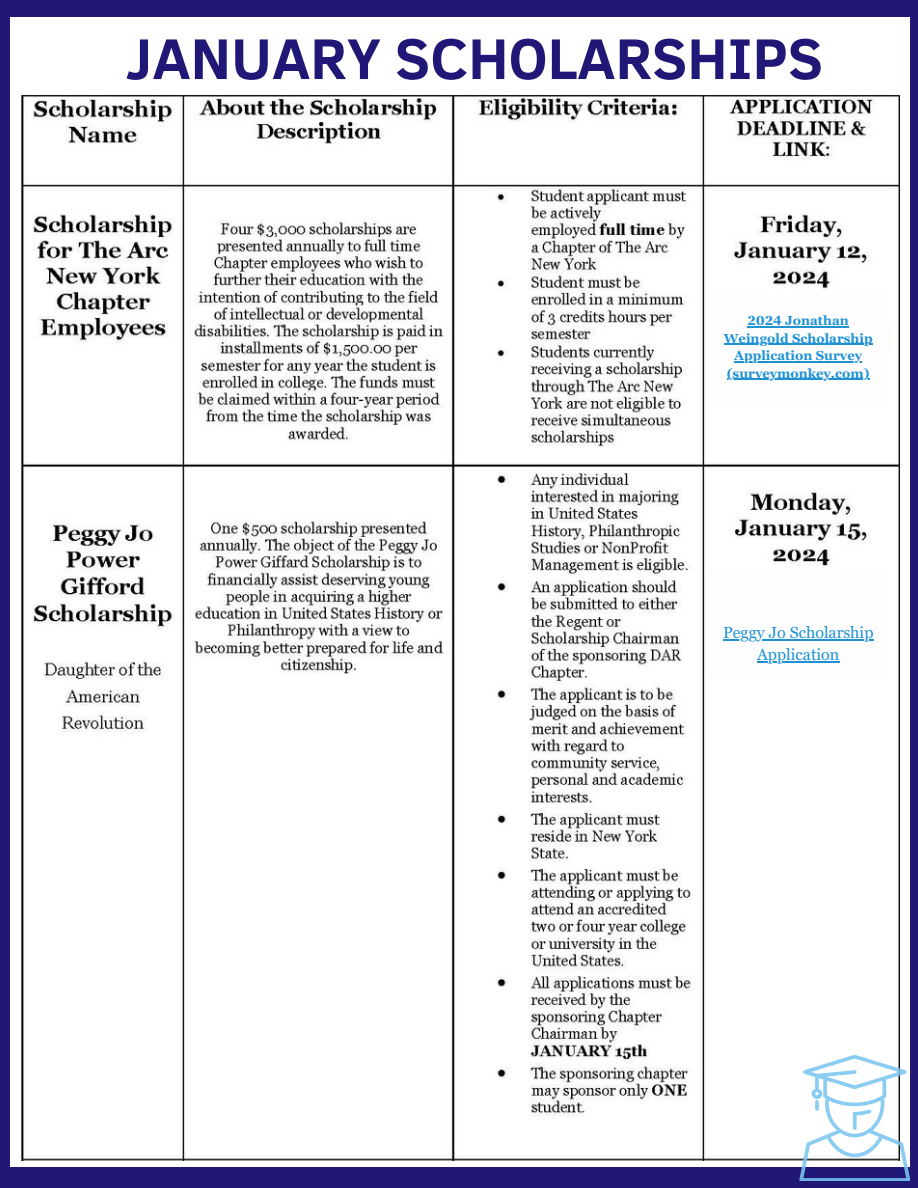
<style>
.page{position:relative;width:918px;height:1188px;background:#201776}
.page>*{position:absolute;margin:0;border:0;box-sizing:border-box;transform-origin:0 0}
.t1{font:700 58.5px "Clear Sans";color:#201776}
.t2{font:16.05px/22.5px "Georgia Pro";color:#2092d4;text-align:center}
.t3{font:700 13.05px/17.4px "Georgia Pro";color:#2092d4;text-align:center}
</style>
<div class="page">
<div style="left:11px;top:17px;width:899px;height:1150px;background:#fff"></div>
<img style="left:21px;top:95px;width:882px;height:1066px">
<svg style="left:799px;top:1055px;width:111px;height:126px"></svg>
<div style="left:709px;top:294px;width:179px;height:108px;background:#fefefe"></div>
<div style="left:709px;top:570px;width:179px;height:108px;background:#fefefe"></div>
<hr style="left:748px;top:326px;width:101px;height:2px;background:#2092d4">
<hr style="left:724px;top:344px;width:149px;height:1px;background:#2092d4">
<hr style="left:734px;top:361px;width:128px;height:1px;background:#2092d4">
<hr style="left:727px;top:379px;width:143px;height:1px;background:#2092d4">
<hr style="left:723px;top:639px;width:151px;height:1px;background:#2092d4">
<hr style="left:757px;top:662px;width:82px;height:1px;background:#2092d4">
<p class="t1" style="left:126px;top:16px;width:699px">JANUARY SCHOLARSHIPS</p>
<p class="t3" style="left:724px;top:312px;width:150px">2024 Jonathan<br>Weingold Scholarship<br>Application Survey (surveymonkey.com)</p>
<p class="t2" style="left:723px;top:621px;width:152px">Peggy Jo Scholarship<br>Application</p>
</div>
